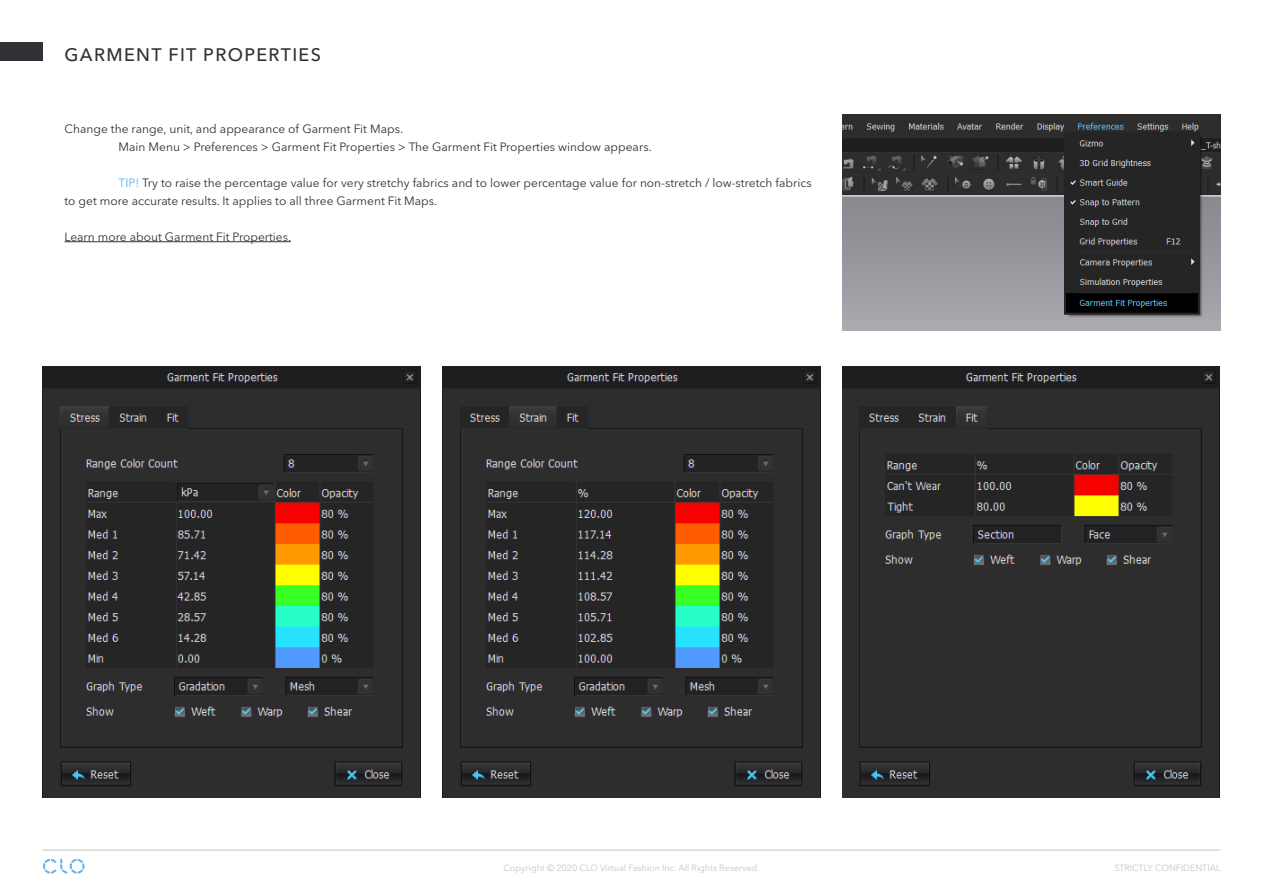
<style>
.page{position:relative;width:1263px;height:893px;background:#fff}
.page>*{position:absolute;margin:0;border:0;box-sizing:border-box;transform-origin:0 0}
.t1{font:500 18px "Avenir Next LT Pro";letter-spacing:.075em;color:#323236}
.t2{font:12px/18px "Avenir Next LT Pro";color:#323236}
.t3{font:9px "Avenir Next LT Pro";color:#c4c5c6}
.s1{color:#64b3e8}
</style>
<div class="page">
<hr style="left:65px;top:241px;width:226px;height:1px;background:#323236">
<img style="left:842px;top:367px;width:378px;height:431px">
<img style="left:443px;top:367px;width:377px;height:431px">
<img style="left:43px;top:367px;width:377px;height:431px">
<img style="left:842px;top:115px;width:378px;height:216px">
<svg style="left:43px;top:859px;width:42px;height:15px"></svg>
<div style="left:0;top:43px;width:43px;height:18px;background:#323236"></div>
<hr style="left:43px;top:850px;width:1177px;height:1px;background:#c4c5c6">
<h1 class="t1" style="left:65px;top:43px;width:258px">GARMENT FIT PROPERTIES</h1>
<p class="t2" style="left:119px;top:119px;width:535px;text-indent:-54px">Change the range, unit, and appearance of Garment Fit Maps.<br>Main Menu &gt; Preferences &gt; Garment Fit Properties &gt; The Garment Fit Properties window appears.</p>
<p class="t2" style="left:65px;top:173px;width:749px;text-indent:54px"><span class="s1">TIP!</span> Try to raise the percentage value for very stretchy fabrics and to lower percentage value for non-stretch / low-stretch fabrics to get more accurate results. It applies to all three Garment Fit Maps.</p>
<p class="t2" style="left:65px;top:227px;width:228px">Learn more about Garment Fit Properties.</p>
<p class="t3" style="left:503px;top:862px;width:258px">Copyright © 2020 CLO Virtual Fashion Inc. All Rights Reserved.</p>
<p class="t3" style="left:1114px;top:862px;width:108px">STRICTLY CONFIDENTIAL</p>
</div>
